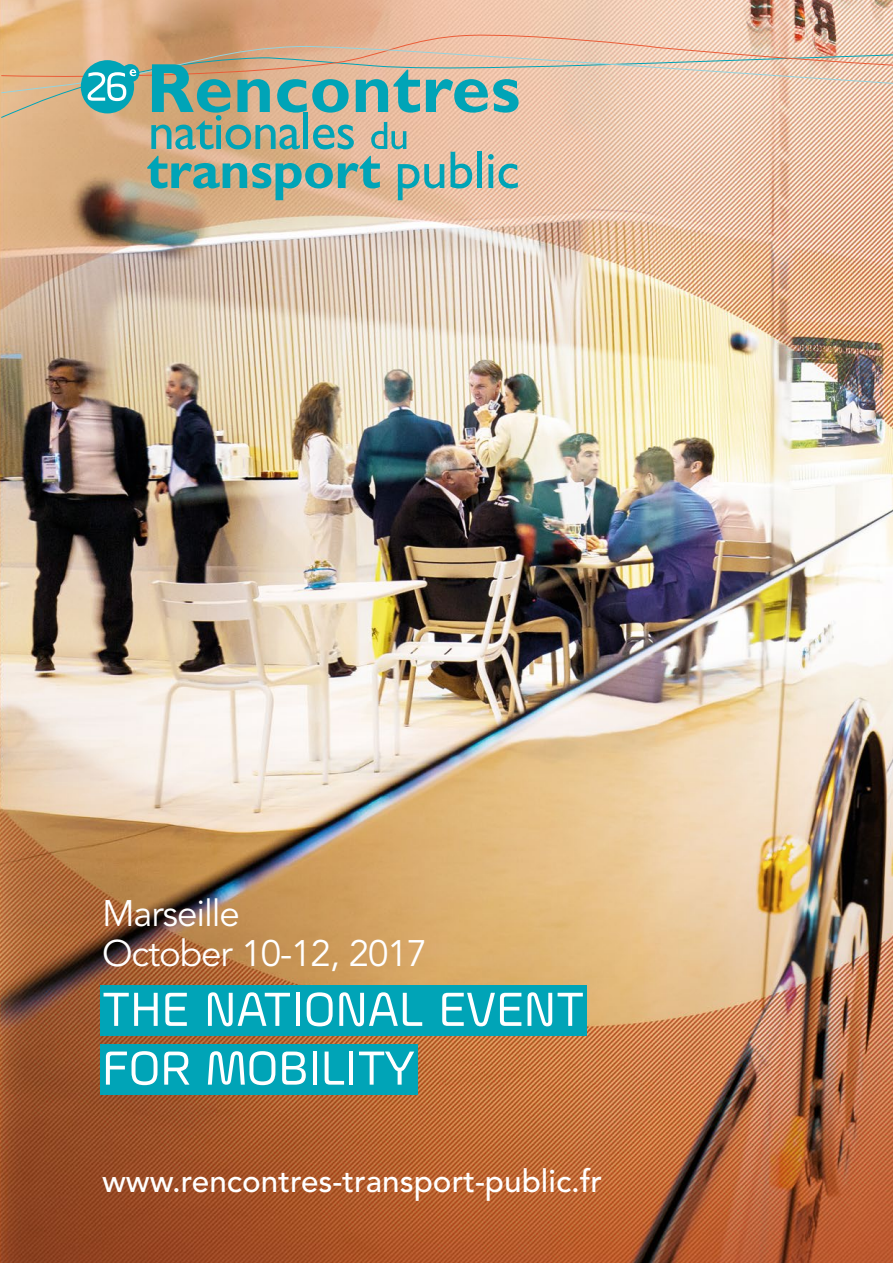
<style>
.page{position:relative;width:893px;height:1263px;background:#fff}
.page>*{position:absolute;margin:0;border:0;box-sizing:border-box;transform-origin:0 0}
.t1{font:50.85px/58.8px "Ample";color:#fff}
.t2{font:36.6px/40.2px "Avenir";letter-spacing:-.03em;color:#fff}
.t3{font:500 31.5px "Avenir";color:#fff}
</style>
<div class="page">
<img style="left:0;top:0;width:893px;height:1263px">
<svg style="left:0;top:32px;width:893px;height:168px"></svg>
<div style="left:100px;top:985px;width:486px;height:51px;background:#00a4b7"></div>
<div style="left:100px;top:1044px;width:317px;height:50px;background:#00a4b7"></div>
<p class="t2" style="left:102px;top:894px;width:327px">Marseille<br>October 10-12, 2017</p>
<h1 class="t1" style="left:102px;top:979px;width:484px">THE NATIONAL EVENT<br>FOR MOBILITY</h1>
<p class="t3" style="left:102px;top:1163px;width:502px">www.rencontres-transport-public.fr</p>
</div>
